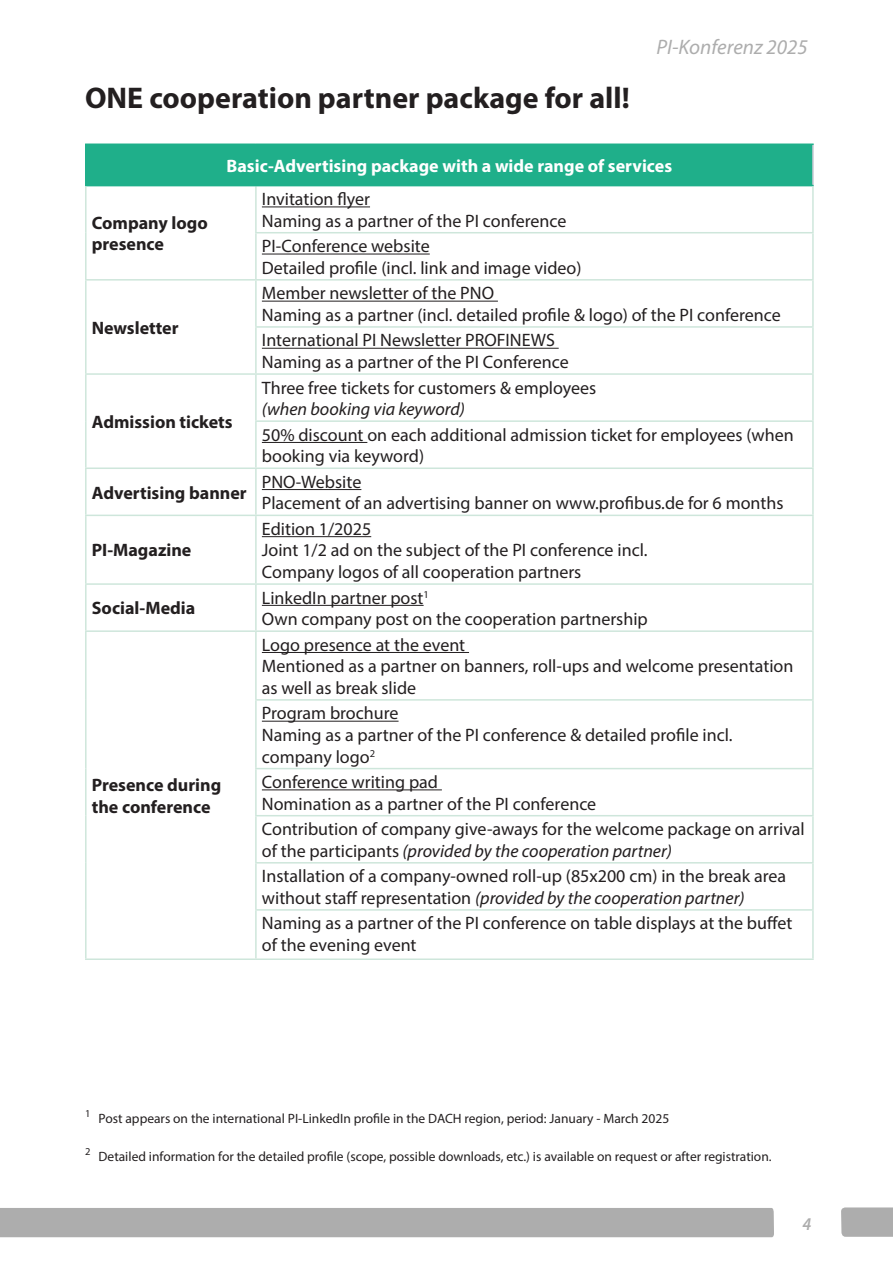
<style>
.page{position:relative;width:893px;height:1263px;background:#fff}
.page>*{position:absolute;margin:0;border:0;box-sizing:border-box;transform-origin:0 0}
.t1{font:700 30px "Myriad Pro";color:#231f20}
.t2{font:italic 21px "Myriad Pro";color:#adadad}
.t3{font:18px/21.6px "Myriad Pro";color:#231f20}
.t4{font:700 18px/21.6px "Myriad Pro";color:#231f20}
.t5{font:700 18px "Myriad Pro";color:#fff}
.t6{font:italic 600 18px "Myriad Pro";color:#adadad;scale:.95 1}
.t7{font:13.5px "Myriad Pro";color:#231f20}
.s1{font-style:italic}
</style>
<div class="page">
<svg style="left:841px;top:1207px;width:52px;height:30px;background:#afafaf"></svg>
<div style="left:0;top:1208px;width:774px;height:29px;background:#adadad"></div>
<div style="left:86px;top:144px;width:727px;height:42px;background:#1faf8a"></div>
<hr style="left:812px;top:145px;width:2px;height:40px;background:#c5c8d2">
<hr style="left:85px;top:279px;width:171px;height:2px;background:#cee6db">
<hr style="left:85px;top:373px;width:171px;height:2px;background:#cee6db">
<hr style="left:85px;top:467px;width:171px;height:2px;background:#cee6db">
<hr style="left:85px;top:515px;width:171px;height:1px;background:#cee6db">
<hr style="left:85px;top:583px;width:171px;height:2px;background:#cee6db">
<hr style="left:85px;top:630px;width:171px;height:2px;background:#cee6db">
<hr style="left:255px;top:186px;width:2px;height:46px;background:#cee6db">
<hr style="left:255px;top:232px;width:559px;height:1px;background:#cee6db">
<hr style="left:255px;top:233px;width:2px;height:46px;background:#cee6db">
<hr style="left:256px;top:279px;width:558px;height:2px;background:#cee6db">
<hr style="left:255px;top:281px;width:2px;height:45px;background:#cee6db">
<hr style="left:255px;top:326px;width:559px;height:2px;background:#cee6db">
<hr style="left:255px;top:328px;width:2px;height:45px;background:#cee6db">
<hr style="left:256px;top:373px;width:558px;height:2px;background:#cee6db">
<hr style="left:255px;top:375px;width:2px;height:45px;background:#cee6db">
<hr style="left:255px;top:420px;width:559px;height:2px;background:#cee6db">
<hr style="left:255px;top:422px;width:2px;height:45px;background:#cee6db">
<hr style="left:256px;top:467px;width:558px;height:2px;background:#cee6db">
<hr style="left:255px;top:469px;width:2px;height:46px;background:#cee6db">
<hr style="left:256px;top:515px;width:558px;height:1px;background:#cee6db">
<hr style="left:255px;top:516px;width:2px;height:67px;background:#cee6db">
<hr style="left:256px;top:583px;width:558px;height:2px;background:#cee6db">
<hr style="left:255px;top:585px;width:2px;height:45px;background:#cee6db">
<hr style="left:256px;top:630px;width:558px;height:2px;background:#cee6db">
<hr style="left:255px;top:632px;width:2px;height:67px;background:#cee6db">
<hr style="left:255px;top:699px;width:559px;height:2px;background:#cee6db">
<hr style="left:255px;top:701px;width:2px;height:67px;background:#cee6db">
<hr style="left:255px;top:768px;width:559px;height:1px;background:#cee6db">
<hr style="left:255px;top:769px;width:2px;height:46px;background:#cee6db">
<hr style="left:255px;top:815px;width:559px;height:1px;background:#cee6db">
<hr style="left:255px;top:816px;width:2px;height:46px;background:#cee6db">
<hr style="left:255px;top:862px;width:559px;height:1px;background:#cee6db">
<hr style="left:255px;top:863px;width:2px;height:46px;background:#cee6db">
<hr style="left:255px;top:909px;width:559px;height:2px;background:#cee6db">
<hr style="left:255px;top:911px;width:2px;height:47px;background:#cee6db">
<hr style="left:85px;top:144px;width:171px;height:1px;background:#1faf8a">
<hr style="left:85px;top:145px;width:2px;height:40px;background:#1faf8a">
<hr style="left:256px;top:144px;width:558px;height:1px;background:#1faf8a">
<hr style="left:85px;top:185px;width:171px;height:1px;background:#1faf8a">
<hr style="left:256px;top:185px;width:558px;height:1px;background:#1faf8a">
<hr style="left:85px;top:186px;width:2px;height:47px;background:#cee6db">
<hr style="left:85px;top:233px;width:2px;height:46px;background:#cee6db">
<hr style="left:812px;top:186px;width:2px;height:46px;background:#cee6db">
<hr style="left:812px;top:233px;width:2px;height:46px;background:#cee6db">
<hr style="left:85px;top:281px;width:2px;height:46px;background:#cee6db">
<hr style="left:85px;top:327px;width:2px;height:46px;background:#cee6db">
<hr style="left:812px;top:281px;width:2px;height:45px;background:#cee6db">
<hr style="left:812px;top:328px;width:2px;height:45px;background:#cee6db">
<hr style="left:85px;top:375px;width:2px;height:46px;background:#cee6db">
<hr style="left:85px;top:421px;width:2px;height:46px;background:#cee6db">
<hr style="left:812px;top:375px;width:2px;height:45px;background:#cee6db">
<hr style="left:812px;top:422px;width:2px;height:45px;background:#cee6db">
<hr style="left:85px;top:469px;width:2px;height:46px;background:#cee6db">
<hr style="left:812px;top:469px;width:2px;height:46px;background:#cee6db">
<hr style="left:85px;top:516px;width:2px;height:67px;background:#cee6db">
<hr style="left:812px;top:516px;width:2px;height:67px;background:#cee6db">
<hr style="left:85px;top:585px;width:2px;height:45px;background:#cee6db">
<hr style="left:812px;top:585px;width:2px;height:45px;background:#cee6db">
<hr style="left:85px;top:632px;width:2px;height:68px;background:#cee6db">
<hr style="left:85px;top:700px;width:2px;height:68px;background:#cee6db">
<hr style="left:85px;top:768px;width:2px;height:48px;background:#cee6db">
<hr style="left:85px;top:816px;width:2px;height:47px;background:#cee6db">
<hr style="left:85px;top:863px;width:2px;height:47px;background:#cee6db">
<hr style="left:85px;top:910px;width:2px;height:48px;background:#cee6db">
<hr style="left:85px;top:958px;width:171px;height:2px;background:#cee6db">
<hr style="left:812px;top:632px;width:2px;height:67px;background:#cee6db">
<hr style="left:812px;top:701px;width:2px;height:67px;background:#cee6db">
<hr style="left:812px;top:769px;width:2px;height:46px;background:#cee6db">
<hr style="left:812px;top:816px;width:2px;height:46px;background:#cee6db">
<hr style="left:812px;top:863px;width:2px;height:46px;background:#cee6db">
<hr style="left:812px;top:911px;width:2px;height:47px;background:#cee6db">
<hr style="left:256px;top:958px;width:558px;height:2px;background:#cee6db">
<hr style="left:262px;top:206px;width:108px;height:1px;background:#231f20">
<hr style="left:262px;top:254px;width:168px;height:1px;background:#231f20">
<hr style="left:262px;top:301px;width:236px;height:1px;background:#231f20">
<hr style="left:262px;top:348px;width:297px;height:1px;background:#231f20">
<hr style="left:262px;top:442px;width:105px;height:1px;background:#231f20">
<hr style="left:262px;top:489px;width:99px;height:1px;background:#231f20">
<hr style="left:262px;top:536px;width:109px;height:1px;background:#231f20">
<hr style="left:262px;top:605px;width:162px;height:1px;background:#231f20">
<hr style="left:262px;top:652px;width:207px;height:1px;background:#231f20">
<hr style="left:262px;top:721px;width:137px;height:1px;background:#231f20">
<hr style="left:262px;top:789px;width:180px;height:1px;background:#231f20">
<p class="t1" style="left:85px;top:78px;width:546px">ONE cooperation partner package for all!</p>
<p class="t2" style="left:656px;top:34px;width:153px">PI-Konferenz 2025</p>
<p class="t4" style="left:92px;top:211px;width:118px">Company logo</p>
<p class="t4" style="left:92px;top:233px;width:74px">presence</p>
<p class="t4" style="left:92px;top:316px;width:88px">Newsletter</p>
<p class="t5" style="left:227px;top:154px;width:447px">Basic-Advertising package with a wide range of services</p>
<p class="t3" style="left:262px;top:188px;width:306px">Invitation flyer<br>Naming as a partner of the PI conference</p>
<p class="t3" style="left:262px;top:235px;width:321px">PI-Conference website<br>Detailed profile (incl. link and image video)</p>
<p class="t3" style="left:262px;top:282px;width:520px">Member newsletter of the PNO<br>Naming as a partner (incl. detailed profile &amp; logo) of the PI conference</p>
<p class="t3" style="left:262px;top:329px;width:308px">International PI Newsletter PROFINEWS<br>Naming as a partner of the PI Conference</p>
<p class="t4" style="left:92px;top:410px;width:142px">Admission tickets</p>
<p class="t3" style="left:262px;top:376px;width:336px">Three free tickets for customers &amp; employees <span class="s1">(when booking via keyword)</span></p>
<p class="t3" style="left:262px;top:423px;width:533px">50% discount on each additional admission ticket for employees (when booking via keyword)</p>
<p class="t4" style="left:92px;top:481px;width:156px">Advertising banner</p>
<p class="t3" style="left:262px;top:471px;width:523px">PNO-Website<br>Placement of an advertising banner on www.profibus.de for 6 months</p>
<p class="t4" style="left:92px;top:539px;width:101px">PI-Magazine</p>
<p class="t3" style="left:262px;top:518px;width:387px">Edition 1/2025<br>Joint 1/2 ad on the subject of the PI conference incl.<br>Company logos of all cooperation partners</p>
<p class="t4" style="left:92px;top:597px;width:105px">Social-Media</p>
<p class="t4" style="left:92px;top:774px;width:131px">Presence during the conference</p>
<p class="t3" style="left:262px;top:586px;width:169px">LinkedIn partner post<sup>1</sup></p>
<p class="t3" style="left:262px;top:608px;width:387px">Own company post on the cooperation partnership</p>
<p class="t3" style="left:262px;top:633px;width:205px">Logo presence at the event</p>
<p class="t3" style="left:262px;top:655px;width:533px">Mentioned as a partner on banners, roll-ups and welcome presentation as well as break slide</p>
<p class="t3" style="left:262px;top:702px;width:138px">Program brochure</p>
<p class="t3" style="left:262px;top:724px;width:472px">Naming as a partner of the PI conference &amp; detailed profile incl. company logo<sup>2</sup></p>
<p class="t3" style="left:262px;top:771px;width:336px">Conference writing pad<br>Nomination as a partner of the PI conference</p>
<p class="t3" style="left:262px;top:818px;width:544px">Contribution of company give-aways for the welcome package on arrival of the participants <span class="s1">(provided by the cooperation partner)</span></p>
<p class="t3" style="left:262px;top:865px;width:526px">Installation of a company-owned roll-up (85x200 cm) in the break area without staff representation <span class="s1">(provided by the cooperation partner)</span></p>
<p class="t3" style="left:262px;top:912px;width:532px">Naming as a partner of the PI conference on table displays at the buffet of the evening event</p>
<p class="t7" style="left:85px;top:1110px;width:586px"><sup>1</sup> Post appears on the international PI-LinkedIn profile in the DACH region, period: January - March 2025</p>
<p class="t7" style="left:85px;top:1148px;width:688px"><sup>2</sup> Detailed information for the detailed profile (scope, possible downloads, etc.) is available on request or after registration.</p>
<p class="t6" style="left:802px;top:1213px;width:11px">4</p>
</div>
